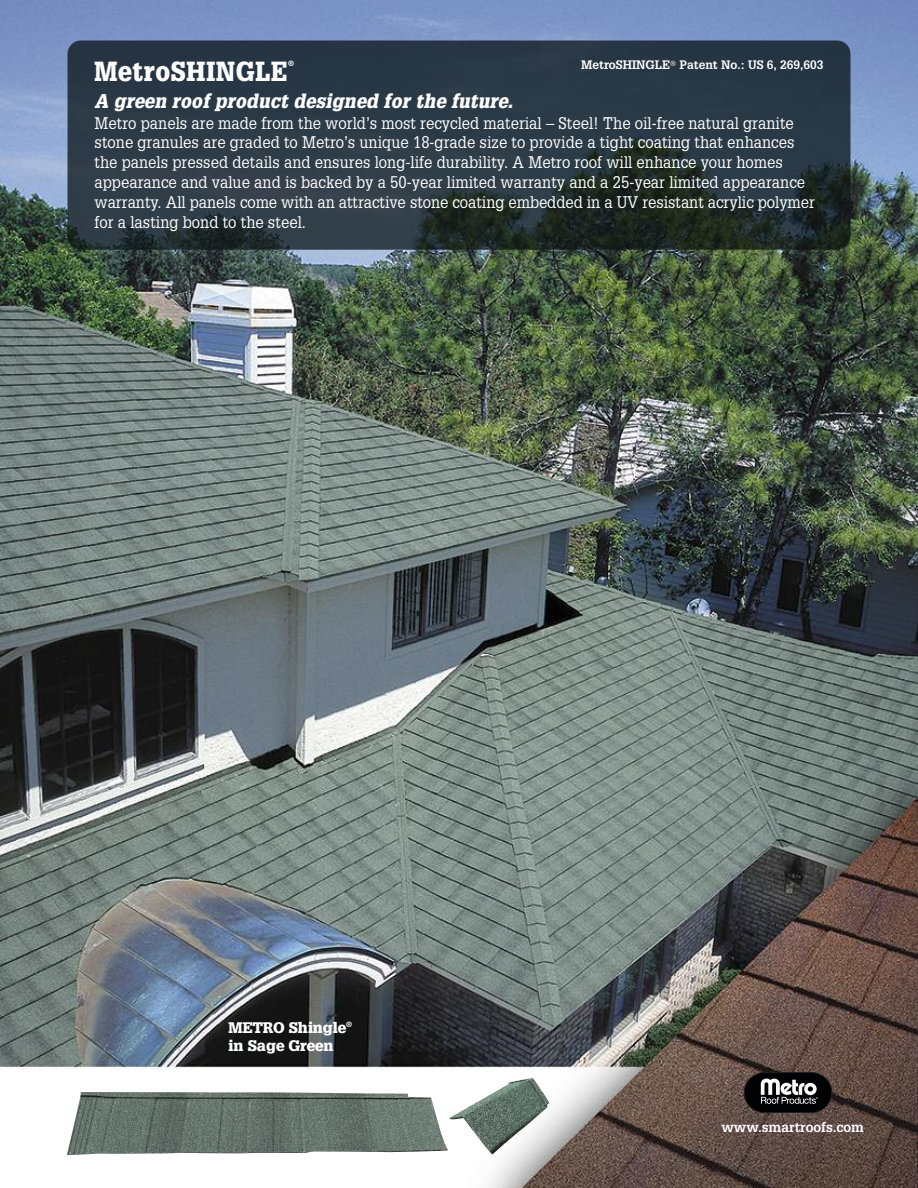
<style>
.page{position:relative;width:918px;height:1188px;background:#fff}
.page>*{position:absolute;margin:0;border:0;box-sizing:border-box;transform-origin:0 0}
.t1{font:900 27px "Glypha";letter-spacing:.03em;color:#fff;scale:.9 1}
.t2{font:italic 900 19.5px "Glypha";letter-spacing:.025em;color:#fff;scale:.9 1}
.t3{font:16.5px/19.8px "Glypha";letter-spacing:.005em;color:#fff;scale:.9 1}
.t4{font:900 15px/18px "Glypha";color:#fff}
.t5{font:700 13.5px "Glypha";color:#fff}
.t6{font:700 12px "Glypha";color:#fff}
.t7{font:900 7.5px "Glypha";color:#fff}
</style>
<div class="page">
<img style="left:0;top:0;width:918px;height:1188px">
<img style="left:68px;top:40px;width:783px;height:210px">
<img style="left:67px;top:1092px;width:381px;height:63px">
<img style="left:449px;top:1078px;width:101px;height:76px">
<svg style="left:744px;top:1072px;width:88px;height:41px;background:#393737"></svg>
<h1 class="t1" style="left:95px;top:61px;width:216px">MetroSHINGLE</h1>
<p class="t7" style="left:288px;top:60px;width:7px">®</p>
<p class="t2" style="left:95px;top:93px;width:466px">A green roof product designed for the future.</p>
<p class="t3" style="left:95px;top:113px;width:802px">Metro panels are made from the world’s most recycled material – Steel! The oil-free natural granite stone granules are graded to Metro’s unique 18-grade size to provide a tight coating that enhances the panels pressed details and ensures long-life durability. A Metro roof will enhance your homes appearance and value and is backed by a 50-year limited warranty and a 25-year limited appearance warranty. All panels come with an attractive stone coating embedded in a UV resistant acrylic polymer for a lasting bond to the steel.</p>
<p class="t6" style="left:581px;top:58px;width:244px">MetroSHINGLE<sup>®</sup> Patent No.: US 6, 269,603</p>
<p class="t4" style="left:229px;top:1019px;width:125px">METRO Shingle<sup>® </sup>in Sage Green</p>
<p class="t5" style="left:721px;top:1119px;width:144px">www.smartroofs.com</p>
</div>
